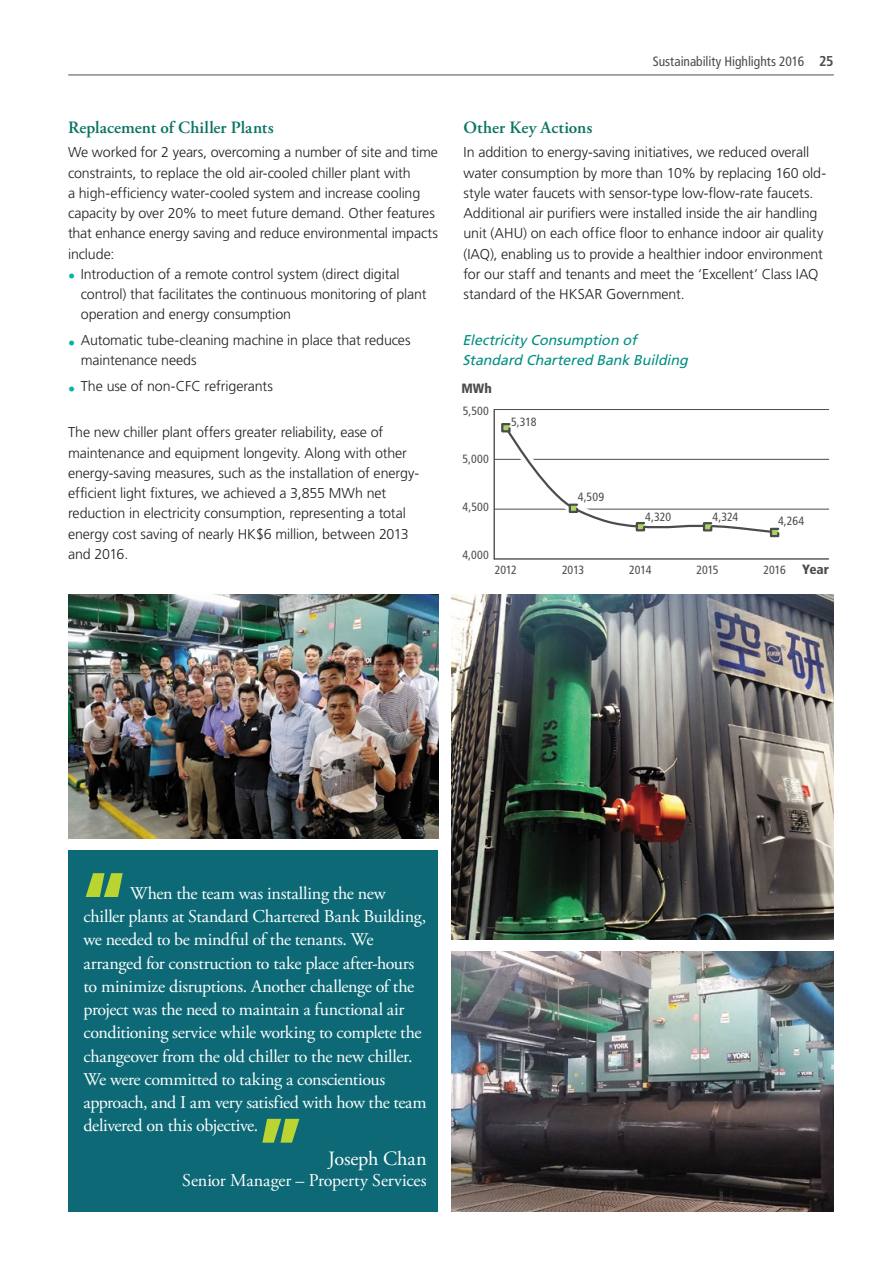
<style>
.page{position:relative;width:893px;height:1263px;background:#fff}
.page>*{position:absolute;margin:0;border:0;box-sizing:border-box;transform-origin:0 0}
.t1{font:20.25px "Adobe Garamond Pro";letter-spacing:-.01em;color:#fff}
.t2{font:18px/23.2px "Adobe Garamond Pro";letter-spacing:-.02em;color:#fff}
.t3{font:600 17.25px "Adobe Garamond Pro";letter-spacing:.005em;color:#0b7464}
.t4{font:300 14.25px/20.2px "Frutiger LT Std";letter-spacing:-.01em;color:#231f20}
.t5{font:italic 14.25px/20.2px "Frutiger LT Std";color:#028f82}
.t6{font:condensed 13.5px "Frutiger LT Std";letter-spacing:-.005em;color:#4b4c4d}
.t7{font:900 condensed 13.5px "Frutiger LT Std";color:#4b4c4d}
.t8{font:condensed 12px "Frutiger LT Std";letter-spacing:-.005em;color:#4b4c4d}
.s1{color:#00b5a9}
.s2{font-weight:700;font-size:14.25px}
</style>
<div class="page">
<hr style="left:69px;top:75px;width:764px;height:1px;background:#4b4c4d">
<div style="left:68px;top:851px;width:370px;height:361px;background:#0d6976"></div>
<img style="left:68px;top:594px;width:370px;height:244px">
<img style="left:451px;top:594px;width:382px;height:345px">
<img style="left:451px;top:952px;width:382px;height:260px">
<hr style="left:494px;top:509px;width:335px;height:1px;background:#4b4c4d">
<hr style="left:494px;top:459px;width:335px;height:1px;background:#4b4c4d">
<hr style="left:494px;top:409px;width:335px;height:1px;background:#4b4c4d">
<hr style="left:494px;top:558px;width:334px;height:2px;background:#4b4c4d">
<hr style="left:494px;top:409px;width:1px;height:150px;background:#4b4c4d">
<svg style="left:493px;top:413px;width:293px;height:130px"></svg>
<svg style="left:86px;top:873px;width:37px;height:24px"></svg>
<svg style="left:262px;top:1119px;width:37px;height:24px"></svg>
<p class="t3" style="left:68px;top:118px;width:207px">Replacement of Chiller Plants</p>
<p class="t4" style="left:68px;top:143px;width:371px">We worked for 2 years, overcoming a number of site and time constraints, to replace the old air-cooled chiller plant with<br>a high-efficiency water-cooled system and increase cooling capacity by over 20% to meet future demand. Other features that enhance energy saving and reduce environmental impacts include:</p>
<p class="t4" style="left:81px;top:264px;width:347px;text-indent:-13px"><span class="s1">•</span> Introduction of a remote control system (direct digital control) that facilitates the continuous monitoring of plant operation and energy consumption</p>
<p class="t4" style="left:81px;top:330px;width:331px;text-indent:-13px"><span class="s1">•</span> Automatic tube-cleaning machine in place that reduces maintenance needs</p>
<p class="t4" style="left:68px;top:376px;width:207px"><span class="s1">•</span> The use of non-CFC refrigerants</p>
<p class="t4" style="left:68px;top:422px;width:353px">The new chiller plant offers greater reliability, ease of maintenance and equipment longevity. Along with other energy-saving measures, such as the installation of energy&shy;efficient light fixtures, we achieved a 3,855 MWh net reduction in electricity consumption, representing a total energy cost saving of nearly HK$6 million, between 2013 and 2016.</p>
<p class="t6" style="left:653px;top:53px;width:182px">Sustainability Highlights 2016 <span class="s2">25</span></p>
<p class="t3" style="left:463px;top:118px;width:130px">Other Key Actions</p>
<p class="t4" style="left:463px;top:143px;width:364px">In addition to energy-saving initiatives, we reduced overall water consumption by more than 10% by replacing 160 old&shy;style water faucets with sensor-type low-flow-rate faucets.<br>Additional air purifiers were installed inside the air handling unit (AHU) on each office floor to enhance indoor air quality (IAQ), enabling us to provide a healthier indoor environment for our staff and tenants and meet the ‘Excellent’ Class IAQ standard of the HKSAR Government.</p>
<p class="t5" style="left:462px;top:330px;width:230px">Electricity Consumption of<br>Standard Chartered Bank Building</p>
<p class="t7" style="left:461px;top:380px;width:32px">MWh</p>
<p class="t8" style="left:463px;top:404px;width:28px">5,500</p>
<p class="t8" style="left:463px;top:452px;width:28px">5,000</p>
<p class="t8" style="left:463px;top:500px;width:28px">4,500</p>
<p class="t8" style="left:462px;top:548px;width:28px">4,000</p>
<p class="t8" style="left:511px;top:415px;width:27px">5,318</p>
<p class="t8" style="left:578px;top:490px;width:28px">4,509</p>
<p class="t8" style="left:645px;top:510px;width:27px">4,320</p>
<p class="t8" style="left:712px;top:509px;width:27px">4,324</p>
<p class="t8" style="left:778px;top:513px;width:28px">4,264</p>
<p class="t8" style="left:495px;top:563px;width:24px">2012</p>
<p class="t8" style="left:562px;top:563px;width:24px">2013</p>
<p class="t8" style="left:629px;top:563px;width:24px">2014</p>
<p class="t8" style="left:696px;top:563px;width:24px">2015</p>
<p class="t8" style="left:763px;top:563px;width:24px">2016</p>
<p class="t7" style="left:802px;top:561px;width:28px">Year</p>
<p class="t2" style="left:84px;top:882px;width:345px;text-indent:47px">When the team was installing the new chiller plants at Standard Chartered Bank Building, we needed to be mindful of the tenants. We arranged for construction to take place after-hours to minimize disruptions. Another challenge of the project was the need to maintain a functional air conditioning service while working to complete the changeover from the old chiller to the new chiller.<br>We were committed to taking a conscientious approach, and I am very satisfied with how the team delivered on this objective.</p>
<h1 class="t1" style="left:328px;top:1146px;width:100px">Joseph Chan</h1>
<p class="t2" style="left:182px;top:1169px;width:246px">Senior Manager – Property Services</p>
</div>
